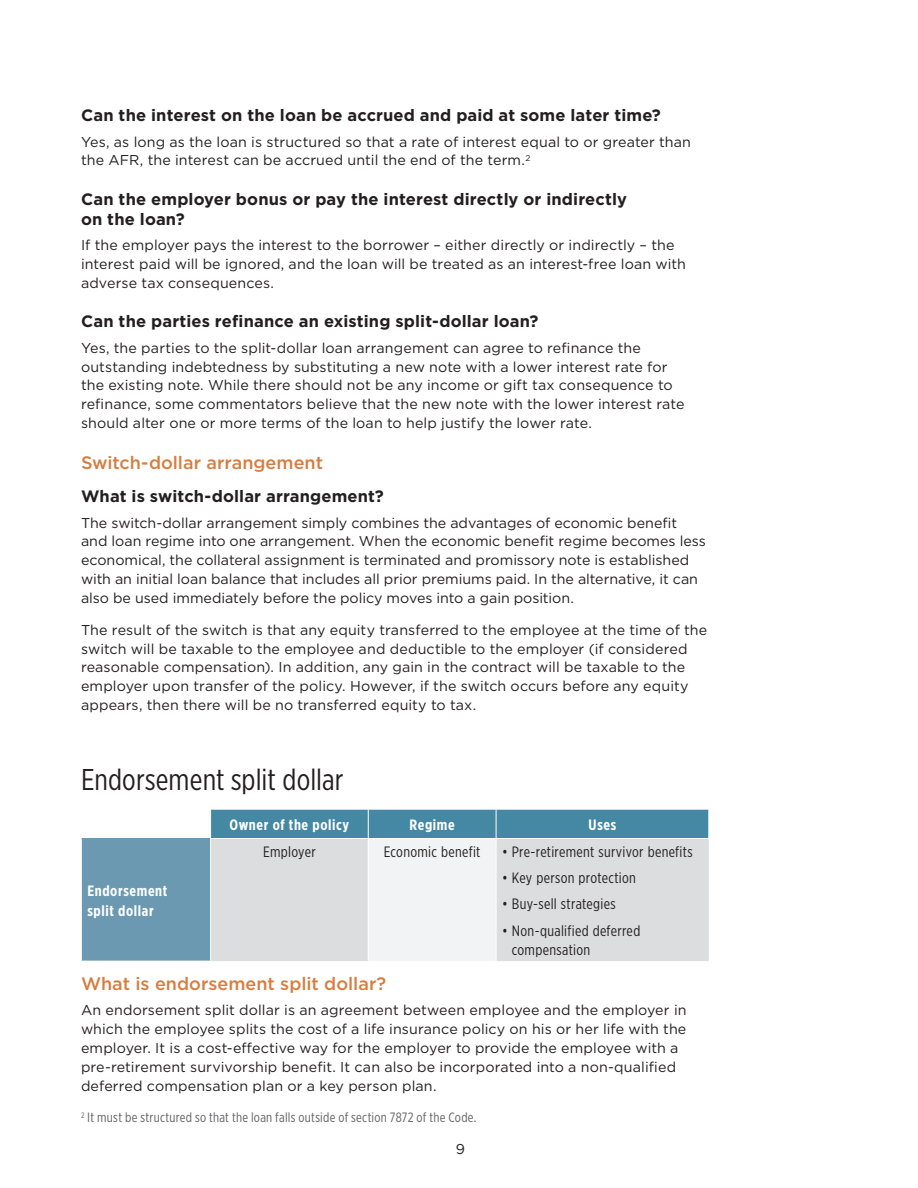
<style>
.page{position:relative;width:918px;height:1188px;background:#fff}
.page>*{position:absolute;margin:0;border:0;box-sizing:border-box;transform-origin:0 0}
.t1{font:30px "Gotham X Narrow";letter-spacing:.005em;color:#231f20}
.t2{font:500 18px "Gotham";color:#d67d41}
.t3{font:700 16.5px/19.5px "Gotham";letter-spacing:.005em;color:#231f20}
.t4{font:15px/19.5px "Gotham X Narrow";letter-spacing:.02em;color:#231f20}
.t5{font:700 15px/19.5px "Gotham X Narrow";letter-spacing:.04em;color:#fff}
.t6{font:14.25px/18.8px "Gotham";letter-spacing:.005em;color:#231f20}
.t7{font:13.5px "Gotham X Narrow";letter-spacing:.02em;color:#636366}
</style>
<div class="page">
<div style="left:81px;top:838px;width:130px;height:123px;background:#6b99b2"></div>
<div style="left:211px;top:839px;width:498px;height:122px;background:#dcdddf"></div>
<div style="left:368px;top:838px;width:128px;height:123px;background:#f2f3f4"></div>
<div style="left:211px;top:810px;width:498px;height:28px;background:#4588a4"></div>
<hr style="left:210px;top:838px;width:158px;height:1px;background:#fff">
<hr style="left:368px;top:838px;width:128px;height:1px;background:#fff">
<hr style="left:368px;top:839px;width:1px;height:122px;background:#fff">
<hr style="left:496px;top:839px;width:1px;height:122px;background:#fff">
<hr style="left:81px;top:838px;width:1px;height:123px;background:#fff">
<hr style="left:210px;top:839px;width:1px;height:122px;background:#fff">
<p class="t3" style="left:81px;top:106px;width:581px">Can the interest on the loan be accrued and paid at some later time?</p>
<p class="t6" style="left:81px;top:132px;width:612px">Yes, as long as the loan is structured so that a rate of interest equal to or greater than the AFR, the interest can be accrued until the end of the term.<sup>2</sup></p>
<p class="t3" style="left:81px;top:190px;width:548px">Can the employer bonus or pay the interest directly or indirectly on the loan?</p>
<p class="t6" style="left:81px;top:235px;width:606px">If the employer pays the interest to the borrower – either directly or indirectly – the interest paid will be ignored, and the loan will be treated as an interest-free loan with adverse tax consequences.</p>
<p class="t3" style="left:81px;top:312px;width:459px">Can the parties refinance an existing split-dollar loan?</p>
<p class="t6" style="left:81px;top:338px;width:605px">Yes, the parties to the split-dollar loan arrangement can agree to refinance the outstanding indebtedness by substituting a new note with a lower interest rate for the existing note. While there should not be any income or gift tax consequence to refinance, some commentators believe that the new note with the lower interest rate should alter one or more terms of the loan to help justify the lower rate.</p>
<p class="t2" style="left:81px;top:451px;width:244px">Switch-dollar arrangement</p>
<p class="t3" style="left:81px;top:487px;width:304px">What is switch-dollar arrangement?</p>
<p class="t6" style="left:81px;top:513px;width:627px">The switch-dollar arrangement simply combines the advantages of economic benefit and loan regime into one arrangement. When the economic benefit regime becomes less economical, the collateral assignment is terminated and promissory note is established with an initial loan balance that includes all prior premiums paid. In the alternative, it can also be used immediately before the policy moves into a gain position.</p>
<p class="t6" style="left:81px;top:620px;width:628px">The result of the switch is that any equity transferred to the employee at the time of the switch will be taxable to the employee and deductible to the employer (if considered reasonable compensation). In addition, any gain in the contract will be taxable to the employer upon transfer of the policy. However, if the switch occurs before any equity appears, then there will be no transferred equity to tax.</p>
<h1 class="t1" style="left:81px;top:762px;width:264px">Endorsement split dollar</h1>
<p class="t5" style="left:230px;top:815px;width:121px">Owner of the policy</p>
<p class="t5" style="left:410px;top:815px;width:47px">Regime</p>
<p class="t5" style="left:589px;top:815px;width:29px">Uses</p>
<p class="t4" style="left:263px;top:842px;width:54px">Employer</p>
<p class="t4" style="left:384px;top:842px;width:98px">Economic benefit</p>
<p class="t4" style="left:502px;top:842px;width:192px">• Pre-retirement survivor benefits</p>
<p class="t4" style="left:502px;top:868px;width:135px">• Key person protection</p>
<p class="t4" style="left:502px;top:894px;width:115px">• Buy-sell strategies</p>
<p class="t4" style="left:512px;top:920px;width:130px;text-indent:-10px">• Non-qualified deferred compensation</p>
<p class="t2" style="left:81px;top:972px;width:307px">What is endorsement split dollar?</p>
<p class="t6" style="left:81px;top:1001px;width:607px">An endorsement split dollar is an agreement between employee and the employer in which the employee splits the cost of a life insurance policy on his or her life with the employer. It is a cost-effective way for the employer to provide the employee with a pre-retirement survivorship benefit. It can also be incorporated into a non-qualified deferred compensation plan or a key person plan.</p>
<p class="t7" style="left:81px;top:1109px;width:397px"><sup>2</sup> It must be structured so that the loan falls outside of section 7872 of the Code.</p>
<p class="t5" style="left:87px;top:881px;width:81px">Endorsement split dollar</p>
<p class="t6" style="left:456px;top:1140px;width:11px">9</p>
</div>
